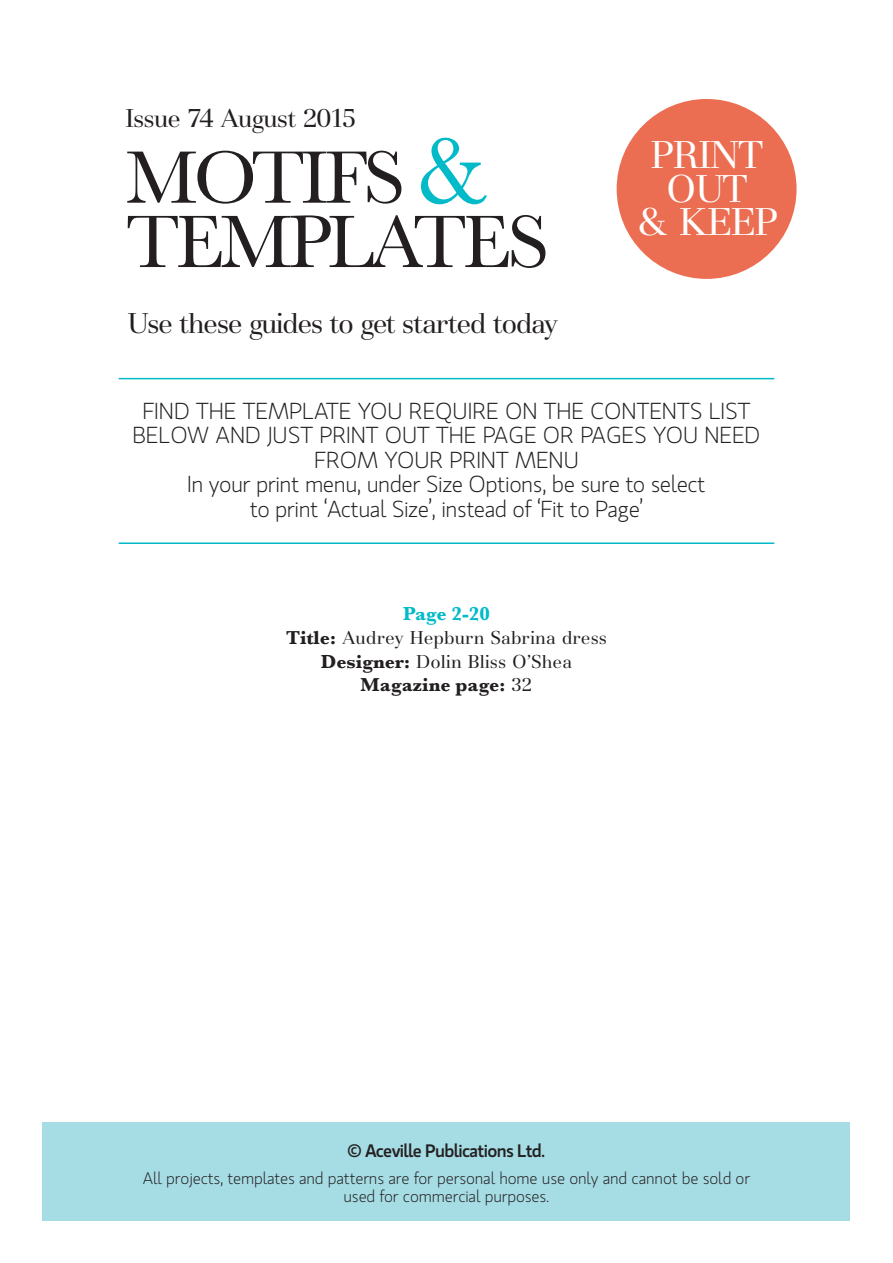
<style>
.page{position:relative;width:893px;height:1263px;background:#fff}
.page>*{position:absolute;margin:0;border:0;box-sizing:border-box;transform-origin:0 0}
.t1{font:77.25px/64.3px "Baskerville";letter-spacing:-.05em;color:#231f20}
.t2{font:40.35px/33.6px "Basilia T";letter-spacing:-.025em;color:#fff;text-align:center}
.t3{font:30px "Basilia T";letter-spacing:-.05em;color:#231f20}
.t4{font:27px "Basilia T";letter-spacing:-.03em;color:#231f20}
.t5{font:300 23.1px/24.5px "Gloriola Std";color:#231f20;text-align:center}
.t6{font:19.5px/23.5px "Basilia T";color:#231f20;text-align:center}
.t7{font:700 19.5px "Baskerville";color:#231f20}
.t8{font:700 19.5px "Baskerville";letter-spacing:-.005em;color:#03bac9}
.t9{font:500 18px "Gloriola Std";letter-spacing:-.035em;color:#231f20}
.t10{font:300 16.5px/18px "Gloriola Std";letter-spacing:-.01em;color:#231f20;text-align:center}
.s1{font-size:100.35px;color:#03bac9}
.s2{font-family:"Baskerville";font-weight:700}
.s3{font-family:"Basilia T";font-weight:400}
</style>
<div class="page">
<div style="left:617px;top:99px;width:180px;height:180px;background:#ec6e52;border-radius:50%"></div>
<hr style="left:119px;top:378px;width:655px;height:1px;background:#03bac9">
<hr style="left:119px;top:542px;width:655px;height:2px;background:#03bac9">
<div style="left:43px;top:1123px;width:807px;height:98px;background:#a6dce4"></div>
<p class="t4" style="left:125px;top:102px;width:233px">Issue 74 August 2015</p>
<h1 class="t1" style="left:126px;top:144px;width:425px">MOTIFS <span class="s1">&amp;<br></span>TEMPLATES</h1>
<p class="t3" style="left:128px;top:305px;width:432px">Use these guides to get started today</p>
<h2 class="t2" style="left:635px;top:137px;width:145px">PRINT<br>OUT<br>&amp; KEEP</h2>
<p class="t5" style="left:132px;top:401px;width:630px">FIND THE TEMPLATE YOU REQUIRE ON THE CONTENTS LIST BELOW AND JUST PRINT OUT THE PAGE OR PAGES YOU NEED FROM YOUR PRINT MENU<br>In your print menu, under Size Options, be sure to select<br>to print ‘Actual Size’, instead of ‘Fit to Page’</p>
<p class="t8" style="left:403px;top:602px;width:88px">Page 2-20</p>
<p class="t6" style="left:286px;top:625px;width:322px"><span class="s2">Title:</span> Audrey Hepburn Sabrina dress<br><span class="s2">Designer:</span> Dolin Bliss O’Shea</p>
<p class="t7" style="left:361px;top:673px;width:173px">Magazine page: <span class="s3">32</span></p>
<p class="t9" style="left:348px;top:1145px;width:199px">© Aceville Publications Ltd.</p>
<p class="t10" style="left:143px;top:1171px;width:609px">All projects, templates and patterns are for personal home use only and cannot be sold or used for commercial purposes.</p>
</div>
